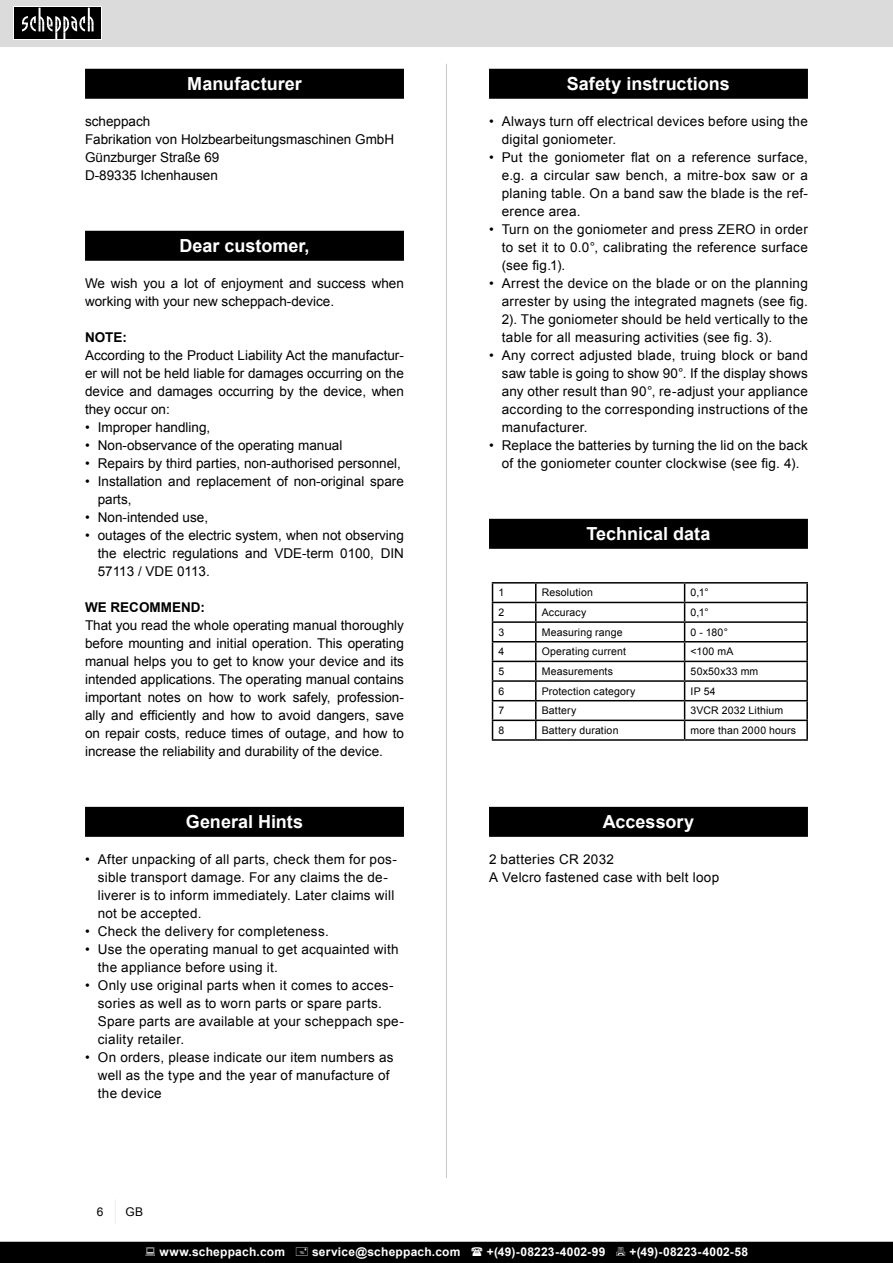
<style>
.page{position:relative;width:893px;height:1263px;background:#fff}
.page>*{position:absolute;margin:0;border:0;box-sizing:border-box;transform-origin:0 0}
.t1{font:700 18px "Arial";color:#fff}
.t2{font:13.5px/18px "Arial";letter-spacing:.02em;color:#000;text-align:justify}
.t3{font:13.5px/18px "Arial";color:#000}
.t4{font:700 13.5px "Arial";color:#000}
.t5{font:700 12px "Arial";letter-spacing:.02em;color:#fff}
.t6{font:12px "Arial";color:#000}
.t7{font:10.5px "Arial";letter-spacing:.015em;color:#000}
</style>
<div class="page">
<hr style="left:446px;top:64px;width:1px;height:1114px;background:#c7c7c7">
<div style="left:0;top:0;width:893px;height:46px;background:#dbdbdb"></div>
<svg style="left:13px;top:6px;width:88px;height:34px"></svg>
<div style="left:14px;top:8px;width:86px;height:31px;background:#000"></div>
<svg style="left:22px;top:8px;width:72px;height:31px"></svg>
<svg style="left:115px;top:1200px;width:1px;height:23px"></svg>
<div style="left:489px;top:69px;width:319px;height:30px;background:#000"></div>
<div style="left:489px;top:519px;width:319px;height:30px;background:#000"></div>
<div style="left:489px;top:807px;width:319px;height:30px;background:#000"></div>
<hr style="left:492px;top:582px;width:44px;height:1px;background:#000">
<hr style="left:536px;top:582px;width:149px;height:1px;background:#000">
<hr style="left:685px;top:582px;width:123px;height:1px;background:#000">
<hr style="left:492px;top:602px;width:44px;height:1px;background:#000">
<hr style="left:536px;top:602px;width:149px;height:1px;background:#000">
<hr style="left:685px;top:602px;width:123px;height:1px;background:#000">
<hr style="left:492px;top:621px;width:44px;height:2px;background:#000">
<hr style="left:536px;top:621px;width:149px;height:2px;background:#000">
<hr style="left:685px;top:621px;width:123px;height:2px;background:#000">
<hr style="left:492px;top:641px;width:44px;height:1px;background:#000">
<hr style="left:536px;top:641px;width:149px;height:1px;background:#000">
<hr style="left:685px;top:641px;width:123px;height:1px;background:#000">
<hr style="left:492px;top:661px;width:44px;height:1px;background:#000">
<hr style="left:536px;top:661px;width:149px;height:1px;background:#000">
<hr style="left:685px;top:661px;width:123px;height:1px;background:#000">
<hr style="left:492px;top:680px;width:44px;height:2px;background:#000">
<hr style="left:536px;top:680px;width:149px;height:2px;background:#000">
<hr style="left:685px;top:680px;width:123px;height:2px;background:#000">
<hr style="left:492px;top:700px;width:44px;height:1px;background:#000">
<hr style="left:536px;top:700px;width:149px;height:1px;background:#000">
<hr style="left:685px;top:700px;width:123px;height:1px;background:#000">
<hr style="left:492px;top:720px;width:44px;height:1px;background:#000">
<svg style="left:492px;top:584px;width:1px;height:155px"></svg>
<hr style="left:536px;top:720px;width:149px;height:1px;background:#000">
<svg style="left:535px;top:584px;width:1px;height:155px"></svg>
<hr style="left:685px;top:720px;width:123px;height:1px;background:#000">
<svg style="left:684px;top:584px;width:1px;height:155px"></svg>
<svg style="left:806px;top:584px;width:2px;height:155px"></svg>
<hr style="left:492px;top:739px;width:44px;height:2px;background:#000">
<hr style="left:536px;top:739px;width:149px;height:2px;background:#000">
<hr style="left:685px;top:739px;width:123px;height:2px;background:#000">
<div style="left:85px;top:69px;width:319px;height:30px;background:#000"></div>
<div style="left:85px;top:231px;width:319px;height:30px;background:#000"></div>
<div style="left:85px;top:807px;width:319px;height:30px;background:#000"></div>
<div style="left:0;top:1242px;width:893px;height:21px;background:#000"></div>
<h1 class="t1" style="left:187px;top:76px;width:116px">Manufacturer</h1>
<p class="t3" style="left:85px;top:113px;width:311px">scheppach<br>Fabrikation von Holzbearbeitungsmaschinen GmbH<br>Günzburger Straße 69<br>D-89335 Ichenhausen</p>
<h1 class="t1" style="left:179px;top:238px;width:132px">Dear customer,</h1>
<p class="t3" style="left:85px;top:275px;width:320px">We wish you a lot of enjoyment and success when working with your new scheppach-device.</p>
<p class="t4" style="left:85px;top:332px;width:43px">NOTE:</p>
<p class="t2" style="left:85px;top:347px;width:320px">According to the Product Liability Act the manufactur&shy;er will not be held liable for damages occurring on the device and damages occurring by the device, when they occur on:</p>
<p class="t3" style="left:85px;top:419px;width:127px">• Improper handling,</p>
<p class="t3" style="left:85px;top:437px;width:259px">• Non-observance of the operating manual</p>
<p class="t3" style="left:85px;top:455px;width:317px">• Repairs by third parties, non-authorised personnel,</p>
<p class="t3" style="left:98px;top:473px;width:308px;text-indent:-13px">• Installation and replacement of non-original spare parts,</p>
<p class="t3" style="left:85px;top:509px;width:125px">• Non-intended use,</p>
<p class="t2" style="left:98px;top:527px;width:308px;text-indent:-13px">• outages of the electric system, when not observing the electric regulations and VDE-term 0100, DIN 57113 / VDE 0113.</p>
<p class="t4" style="left:85px;top:602px;width:121px">WE RECOMMEND:</p>
<p class="t2" style="left:85px;top:617px;width:320px">That you read the whole operating manual thoroughly before mounting and initial operation. This operating manual helps you to get to know your device and its intended applications. The operating manual contains important notes on how to work safely, profession&shy;ally and efficiently and how to avoid dangers, save on repair costs, reduce times of outage, and how to increase the reliability and durability of the device.</p>
<h1 class="t1" style="left:186px;top:814px;width:119px">General Hints</h1>
<p class="t2" style="left:98px;top:851px;width:301px;text-align:left;text-indent:-13px">• After unpacking of all parts, check them for pos&shy;sible transport damage. For any claims the de&shy;liverer is to inform immediately. Later claims will not be accepted.</p>
<p class="t2" style="left:85px;top:923px;width:245px">• Check the delivery for completeness.</p>
<p class="t2" style="left:98px;top:941px;width:302px;text-indent:-13px">• Use the operating manual to get acquainted with the appliance before using it.</p>
<p class="t2" style="left:98px;top:977px;width:308px;text-align:left;text-indent:-13px">• Only use original parts when it comes to acces&shy;sories as well as to worn parts or spare parts.<br>Spare parts are available at your scheppach spe&shy;ciality retailer.</p>
<p class="t2" style="left:98px;top:1049px;width:297px;text-align:left;text-indent:-13px">• On orders, please indicate our item numbers as well as the type and the year of manufacture of the device</p>
<p class="t6" style="left:97px;top:1207px;width:8px">6</p>
<p class="t6" style="left:126px;top:1207px;width:19px">GB</p>
<h1 class="t1" style="left:567px;top:76px;width:165px">Safety instructions</h1>
<p class="t2" style="left:502px;top:113px;width:308px;text-indent:-13px">• Always turn off electrical devices before using the digital goniometer.</p>
<p class="t2" style="left:502px;top:149px;width:308px;text-indent:-13px">• Put the goniometer flat on a reference surface, e.g. a circular saw bench, a mitre-box saw or a planing table. On a band saw the blade is the ref&shy;erence area.</p>
<p class="t2" style="left:502px;top:221px;width:308px;text-indent:-13px">• Turn on the goniometer and press ZERO in order to set it to 0.0°, calibrating the reference surface (see fig.1).</p>
<p class="t2" style="left:502px;top:275px;width:308px;text-indent:-13px">• Arrest the device on the blade or on the planning arrester by using the integrated magnets (see fig.<br>2). The goniometer should be held vertically to the table for all measuring activities (see fig. 3).</p>
<p class="t2" style="left:502px;top:347px;width:308px;text-indent:-13px">• Any correct adjusted blade, truing block or band saw table is going to show 90°. If the display shows any other result than 90°, re-adjust your appliance according to the corresponding instructions of the manufacturer.</p>
<p class="t2" style="left:489px;top:437px;width:320px;text-align:center">• Replace the batteries by turning the lid on the back of the goniometer counter clockwise (see fig. 4).</p>
<h1 class="t1" style="left:587px;top:526px;width:125px">Technical data</h1>
<p class="t7" style="left:498px;top:589px;width:7px">1</p>
<p class="t7" style="left:542px;top:589px;width:53px">Resolution</p>
<p class="t7" style="left:691px;top:589px;width:19px">0,1°</p>
<p class="t7" style="left:498px;top:608px;width:7px">2</p>
<p class="t7" style="left:542px;top:608px;width:46px">Accuracy</p>
<p class="t7" style="left:691px;top:608px;width:19px">0,1°</p>
<p class="t7" style="left:498px;top:628px;width:7px">3</p>
<p class="t7" style="left:542px;top:628px;width:82px">Measuring range</p>
<p class="t7" style="left:691px;top:628px;width:39px">0 - 180°</p>
<p class="t7" style="left:498px;top:648px;width:7px">4</p>
<p class="t7" style="left:542px;top:648px;width:86px">Operating current</p>
<p class="t7" style="left:691px;top:648px;width:44px">&lt;100 mA</p>
<p class="t7" style="left:498px;top:667px;width:7px">5</p>
<p class="t7" style="left:542px;top:667px;width:73px">Measurements</p>
<p class="t7" style="left:691px;top:667px;width:69px">50x50x33 mm</p>
<p class="t7" style="left:498px;top:687px;width:7px">6</p>
<p class="t7" style="left:542px;top:687px;width:95px">Protection category</p>
<p class="t7" style="left:691px;top:687px;width:27px">IP 54</p>
<p class="t7" style="left:498px;top:706px;width:7px">7</p>
<p class="t7" style="left:542px;top:706px;width:36px">Battery</p>
<p class="t7" style="left:691px;top:706px;width:94px">3VCR 2032 Lithium</p>
<p class="t7" style="left:498px;top:726px;width:7px">8</p>
<p class="t7" style="left:542px;top:726px;width:78px">Battery duration</p>
<p class="t7" style="left:691px;top:726px;width:107px">more than 2000 hours</p>
<h1 class="t1" style="left:603px;top:814px;width:93px">Accessory</h1>
<p class="t2" style="left:489px;top:851px;width:232px">2 batteries CR 2032<br>A Velcro fastened case with belt loop</p>
<p class="t5" style="left:159px;top:1247px;width:127px">www.scheppach.com</p>
<p class="t5" style="left:312px;top:1247px;width:150px">service@scheppach.com</p>
<p class="t5" style="left:487px;top:1247px;width:120px">+(49)-08223-4002-99</p>
<p class="t5" style="left:629px;top:1247px;width:120px">+(49)-08223-4002-58</p>
</div>
